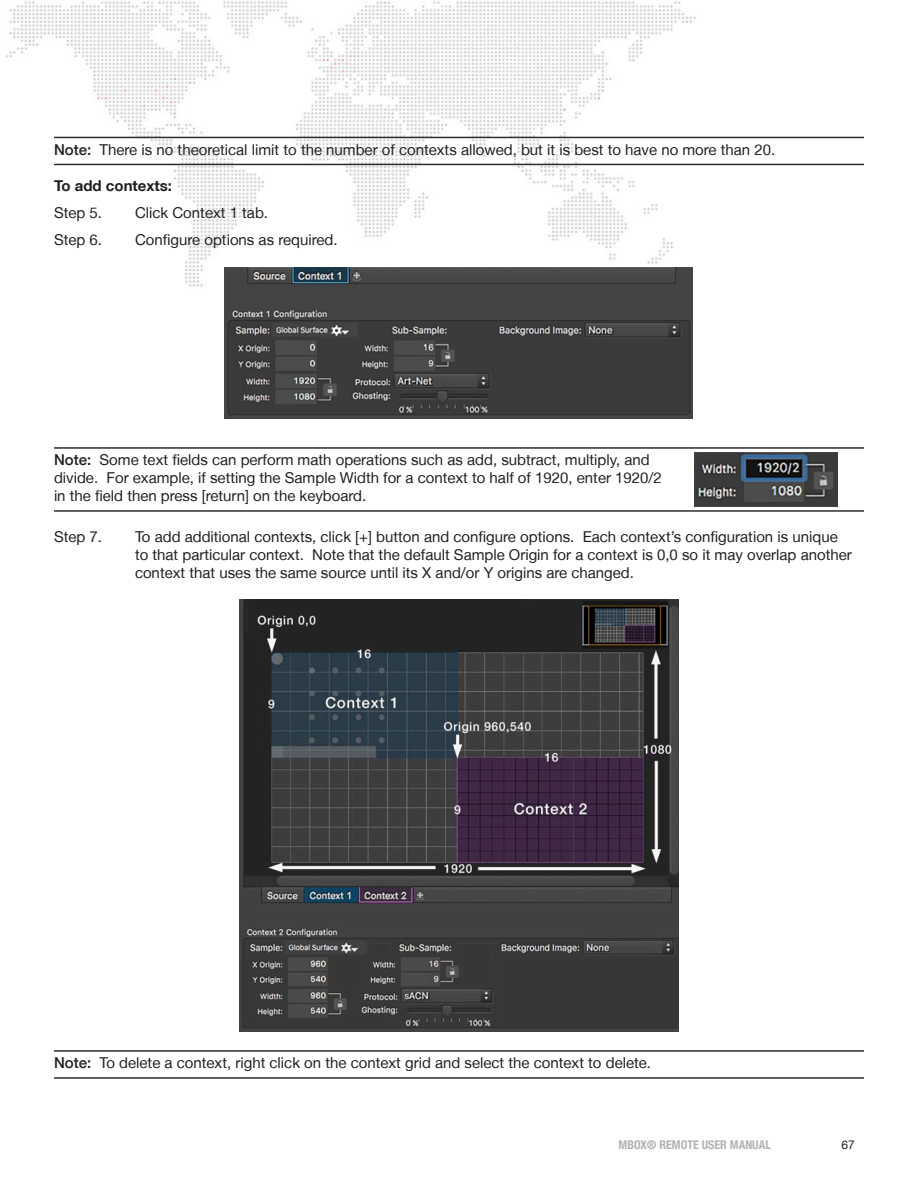
<style>
.page{position:relative;width:918px;height:1188px;background:#fff}
.page>*{position:absolute;margin:0;border:0;box-sizing:border-box;transform-origin:0 0}
.t1{font:15px/18px "Helvetica Neue LT";color:#231f20}
.t2{font:700 15px "Helvetica Neue LT";color:#231f20}
.t3{font:700 condensed 12px "Helvetica Neue";color:#b4b2b3}
.t4{font:12px "Helvetica Neue";color:#231f20}
.s1{font-weight:500}
</style>
<div class="page">
<img style="left:6px;top:1px;width:710px;height:418px">
<hr style="left:54px;top:137px;width:810px;height:1px;background:#2d2d2d">
<hr style="left:54px;top:164px;width:810px;height:1px;background:#2d2d2d">
<hr style="left:54px;top:447px;width:810px;height:2px;background:#2d2d2d">
<hr style="left:54px;top:510px;width:810px;height:2px;background:#2d2d2d">
<hr style="left:54px;top:1050px;width:810px;height:2px;background:#2d2d2d">
<hr style="left:54px;top:1077px;width:810px;height:2px;background:#2d2d2d">
<img style="left:225px;top:267px;width:468px;height:151px">
<img style="left:239px;top:600px;width:440px;height:432px">
<img style="left:695px;top:452px;width:142px;height:54px">
<p class="t1" style="left:54px;top:140px;width:723px"><span class="s1">Note:</span> There is no theoretical limit to the number of contexts allowed, but it is best to have no more than 20.</p>
<p class="t2" style="left:54px;top:176px;width:120px">To add contexts:</p>
<p class="t1" style="left:54px;top:203px;width:50px">Step 5.</p>
<p class="t1" style="left:135px;top:203px;width:135px">Click Context 1 tab.</p>
<p class="t1" style="left:54px;top:230px;width:50px">Step 6.</p>
<p class="t1" style="left:135px;top:230px;width:204px">Configure options as required.</p>
<p class="t1" style="left:54px;top:451px;width:609px"><span class="s1">Note:</span> Some text fields can perform math operations such as add, subtract, multiply, and divide. For example, if setting the Sample Width for a context to half of 1920, enter 1920/2 in the field then press [return] on the keyboard.</p>
<p class="t1" style="left:54px;top:527px;width:50px">Step 7.</p>
<p class="t1" style="left:135px;top:527px;width:718px">To add additional contexts, click [+] button and configure options. Each context’s configuration is unique to that particular context. Note that the default Sample Origin for a context is 0,0 so it may overlap another context that uses the same source until its X and/or Y origins are changed.</p>
<p class="t1" style="left:54px;top:1054px;width:599px"><span class="s1">Note:</span> To delete a context, right click on the context grid and select the context to delete.</p>
<p class="t3" style="left:619px;top:1134px;width:154px">MBOX® REMOTE USER MANUAL</p>
<p class="t4" style="left:842px;top:1136px;width:15px">67</p>
</div>
